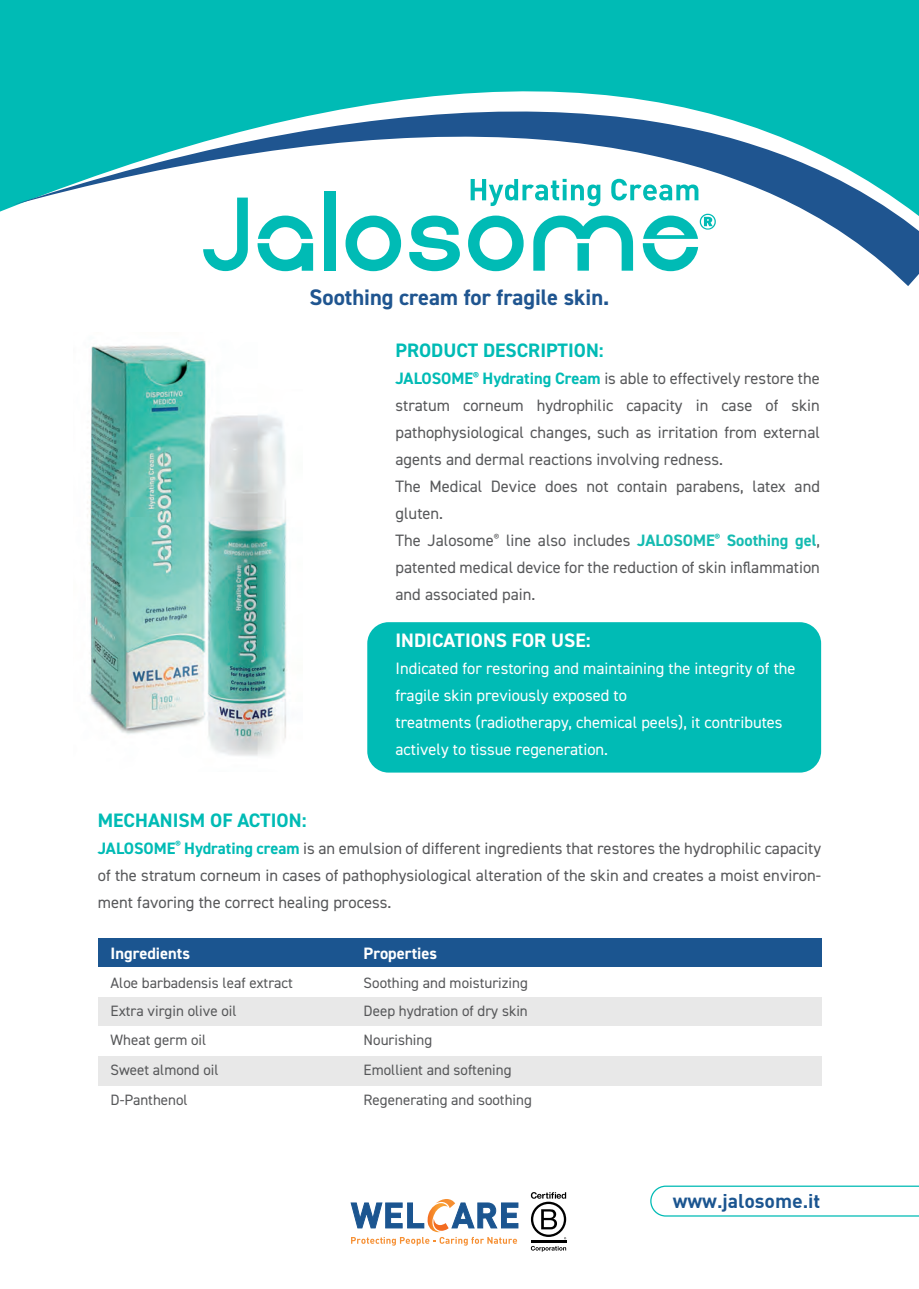
<style>
.page{position:relative;width:919px;height:1289px;background:#fff}
.page>*{position:absolute;margin:0;border:0;box-sizing:border-box;transform-origin:0 0}
.t1{font:700 22.5px "DIN2014";color:#1f5590}
.t2{font:700 19.5px "DIN2014";color:#00bbb5}
.t3{font:700 19.5px "DIN2014";color:#fff}
.t4{font:19.5px "DIN Bold";letter-spacing:-.005em;color:#1b5590}
.t5{font:16.5px/27px "DIN2014";color:#57585a;text-align:justify}
.t6{font:16.5px/27px "DIN2014";color:#fff}
.t7{font:700 16.5px "DIN2014";color:#fff}
.t8{font:15px "DIN2014";color:#57585a}
.s1{font-weight:700;color:#00bbb5}
.s2{font-weight:700;color:#15bbb1}
</style>
<div class="page">
<div style="left:367px;top:622px;width:454px;height:150px;background:#00bbb5;border-radius:21px"></div>
<svg style="left:650px;top:1185px;width:268px;height:31px"></svg>
<div style="left:0;top:0;width:918px;height:212px;background:#00bbb5"></div>
<svg style="left:13px;top:111px;width:905px;height:175px"></svg>
<div style="left:98px;top:938px;width:723px;height:29px;background:#1b5590"></div>
<div style="left:98px;top:997px;width:723px;height:29px;background:#e8e8e8"></div>
<div style="left:98px;top:1025px;width:723px;height:30px;background:#fff"></div>
<div style="left:98px;top:1056px;width:723px;height:29px;background:#e8e8e8"></div>
<svg style="left:351px;top:1199px;width:167px;height:46px"></svg>
<hr style="left:531px;top:1240px;width:35px;height:2px;background:#000">
<svg style="left:531px;top:1192px;width:35px;height:47px"></svg>
<svg style="left:531px;top:1245px;width:35px;height:6px"></svg>
<img style="left:87px;top:345px;width:200px;height:411px">
<h1 class="t1" style="left:309px;top:282px;width:301px">Soothing cream for fragile skin.</h1>
<p class="t2" style="left:395px;top:337px;width:209px">PRODUCT DESCRIPTION:</p>
<p class="t5" style="left:395px;top:365px;width:426px;text-align:left"><span class="s1">JALOSOME</span><sup>®</sup> <span class="s1">Hydrating Cream</span> is able to effectively restore the stratum corneum hydrophilic capacity in case of skin pathophysiological changes, such as irritation from external agents and dermal reactions involving redness.<br>The Medical Device does not contain parabens, latex and gluten.<br>The Jalosome<sup>®</sup> line also includes <span class="s2">JALOSOME</span><sup>®</sup> <span class="s2">Soothing gel</span>, patented medical device for the reduction of skin inflammation and associated pain.</p>
<p class="t3" style="left:395px;top:627px;width:196px">INDICATIONS FOR USE:</p>
<p class="t6" style="left:395px;top:654px;width:401px">Indicated for restoring and maintaining the integrity of the fragile skin previously exposed to<br>treatments (radiotherapy, chemical peels), it contributes actively to tissue regeneration.</p>
<p class="t2" style="left:98px;top:807px;width:210px">MECHANISM OF ACTION:</p>
<p class="t5" style="left:98px;top:834px;width:724px"><span class="s1">JALOSOME</span><sup>®</sup> <span class="s1">Hydrating cream</span> is an emulsion of different ingredients that restores the hydrophilic capacity of the stratum corneum in cases of pathophysiological alteration of the skin and creates a moist environ&shy;ment favoring the correct healing process.</p>
<p class="t7" style="left:111px;top:942px;width:81px">Ingredients</p>
<p class="t7" style="left:363px;top:942px;width:75px">Properties</p>
<p class="t8" style="left:111px;top:973px;width:184px">Aloe barbadensis leaf extract</p>
<p class="t8" style="left:363px;top:973px;width:166px">Soothing and moisturizing</p>
<p class="t8" style="left:111px;top:1001px;width:127px">Extra virgin olive oil</p>
<p class="t8" style="left:363px;top:1001px;width:166px">Deep hydration of dry skin</p>
<p class="t8" style="left:111px;top:1030px;width:97px">Wheat germ oil</p>
<p class="t8" style="left:363px;top:1030px;width:70px">Nourishing</p>
<p class="t8" style="left:111px;top:1060px;width:109px">Sweet almond oil</p>
<p class="t8" style="left:363px;top:1060px;width:149px">Emollient and softening</p>
<p class="t8" style="left:111px;top:1090px;width:79px">D-Panthenol</p>
<p class="t8" style="left:363px;top:1090px;width:170px">Regenerating and soothing</p>
<p class="t4" style="left:672px;top:1187px;width:149px">www.jalosome.it</p>
</div>
